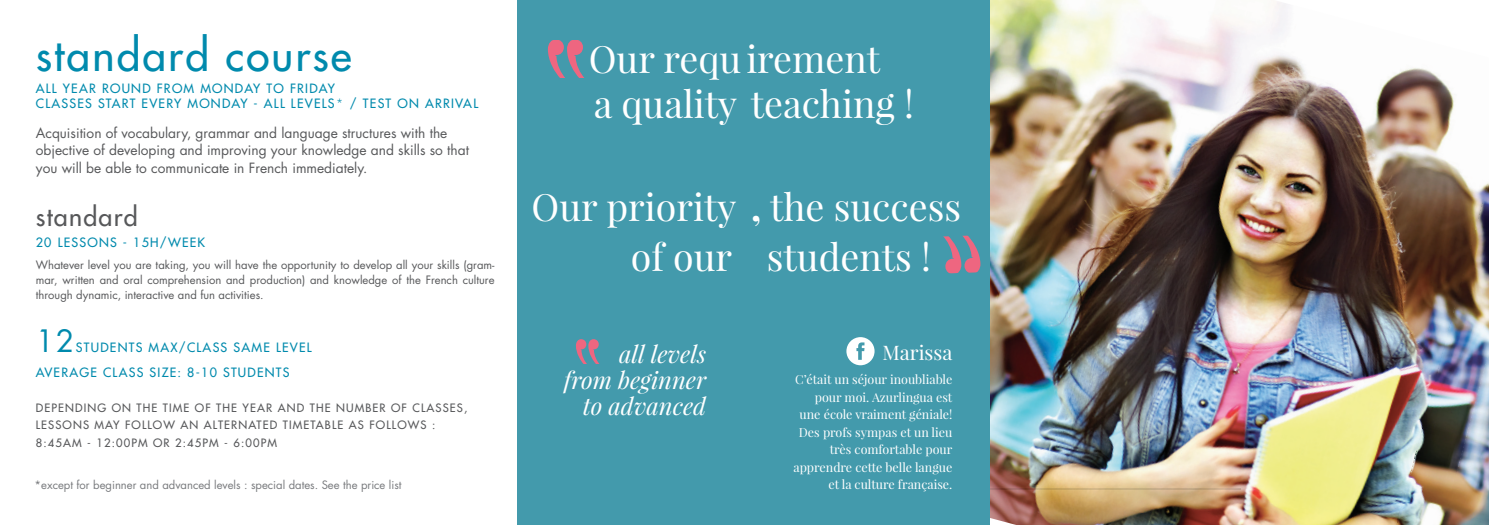
<style>
.page{position:relative;width:1489px;height:525px;background:#fff}
.page>*{position:absolute;margin:0;border:0;box-sizing:border-box;transform-origin:0 0}
.t1{font:500 42.5px "Futura Std";letter-spacing:.05em;color:#008aad}
.t2{font:37.5px/44.8px "Playfair Display";color:#fff}
.t3{font:30px "Futura Std";color:#008aad}
.t4{font:500 25px "Futura Std";letter-spacing:.05em;color:#57585a}
.t5{font:italic 23.75px/25.8px "Playfair Display";color:#fff;text-align:right}
.t6{font:20px "Playfair Display";color:#fff}
.t7{font:13.75px/17.5px "Futura Std";color:#57585a}
.t8{font:12.5px/17.5px "Playfair Display";color:#fff;text-align:right}
.t9{font:500 12.5px/15px "Futura Std";letter-spacing:.1em;color:#008aad}
.t10{font:11.25px/15px "Futura Std";color:#57585a;text-align:justify}
.t11{font:500 11.25px/17.5px "Futura Std";letter-spacing:.1em;color:#57585a}
.t12{font:11.25px "Futura Std";color:#787a7d}
.s1{font-weight:300}
.s2{font-weight:700}
</style>
<div class="page">
<img style="left:989px;top:0;width:475px;height:524px">
<img style="left:989px;top:0;width:88px;height:207px">
<img style="left:1396px;top:179px;width:92px;height:345px">
<img style="left:989px;top:197px;width:33px;height:138px">
<img style="left:1442px;top:351px;width:46px;height:173px">
<img style="left:989px;top:471px;width:198px;height:53px">
<img style="left:989px;top:488px;width:251px;height:1px">
<div style="left:517px;top:0;width:472px;height:524px;background:#439aac"></div>
<svg style="left:943px;top:235px;width:37px;height:38px"></svg>
<svg style="left:846px;top:337px;width:28px;height:28px"></svg>
<svg style="left:576px;top:339px;width:24px;height:25px"></svg>
<svg style="left:548px;top:40px;width:36px;height:37px"></svg>
<h1 class="t1" style="left:36px;top:28px;width:317px">standard course</h1>
<p class="t9" style="left:36px;top:81px;width:444px">ALL YEAR ROUND FROM MONDAY TO FRIDAY<br>CLASSES START EVERY MONDAY - ALL LEVELS<span class="s1">*</span> / TEST ON ARRIVAL</p>
<p class="t7" style="left:36px;top:124px;width:434px">Acquisition of vocabulary, grammar and language structures with the objective of developing and improving your knowledge and skills so that you will be able to communicate in French immediately.</p>
<h3 class="t4" style="left:36px;top:201px;width:103px">standard</h3>
<p class="t9" style="left:36px;top:234px;width:171px">20 LESSONS - 15H/WEEK</p>
<p class="t10" style="left:36px;top:257px;width:460px">Whatever level you are taking, you will have the opportunity to develop all your skills (gram&shy;mar, written and oral comprehension and production) and knowledge of the French culture through dynamic, interactive and fun activities.</p>
<h3 class="t3" style="left:36px;top:321px;width:40px">12</h3>
<p class="t9" style="left:36px;top:335px;width:277px;line-height:24.6px;text-indent:40px">STUDENTS MAX/CLASS SAME LEVEL<br>AVERAGE CLASS SIZE: 8-10 STUDENTS</p>
<p class="t11" style="left:36px;top:398px;width:433px">DEPENDING ON THE TIME OF THE YEAR AND THE NUMBER OF CLASSES,<br>LESSONS MAY FOLLOW AN ALTERNATED TIMETABLE AS FOLLOWS :<br>8:45AM - 12:00PM OR 2:45PM - 6:00PM</p>
<p class="t12" style="left:35px;top:477px;width:368px">*except for beginner and advanced levels : special dates. See the price list</p>
<h2 class="t2" style="left:588px;top:37px;width:327px">Our requirement<br>a quality teaching !</h2>
<h2 class="t2" style="left:531px;top:184px;width:431px">Our priority <span class="s2">,</span> the success</h2>
<h2 class="t2" style="left:631px;top:234px;width:103px">of our</h2>
<h3 class="t5" style="left:564px;top:341px;width:144px">all levels<br>from beginner to advanced</h3>
<h2 class="t2" style="left:766px;top:234px;width:166px">students !</h2>
<h3 class="t6" style="left:882px;top:339px;width:71px">Marissa</h3>
<p class="t8" style="left:793px;top:370px;width:160px">C’était un séjour inoubliable pour moi. Azurlingua est une école vraiment géniale!<br>Des profs sympas et un lieu très comfortable pour apprendre cette belle langue et la culture française.</p>
</div>
